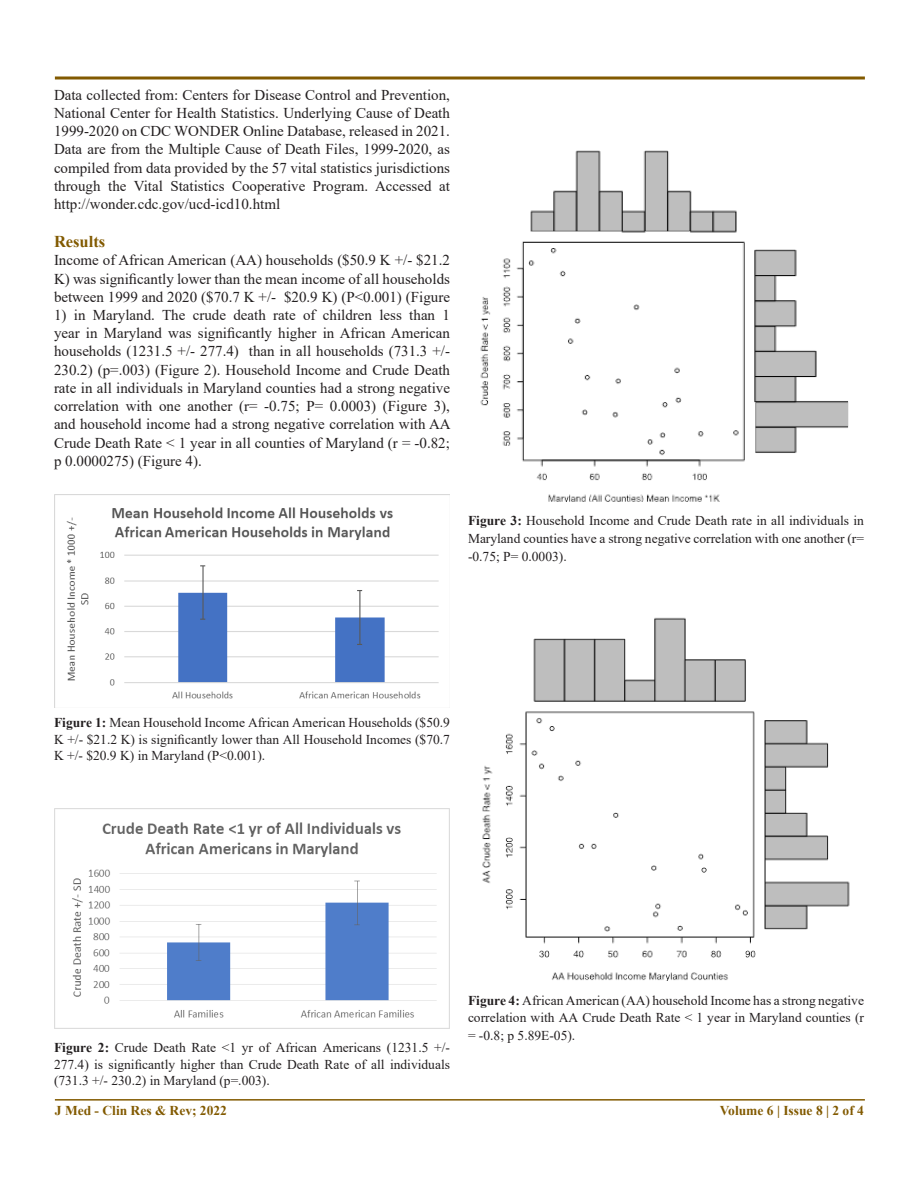
<style>
.page{position:relative;width:918px;height:1188px;background:#fff}
.page>*{position:absolute;margin:0;border:0;box-sizing:border-box;transform-origin:0 0}
.Heading{font:700 16.5px "Times New Roman";color:#825a00}
.t1{font:15px/18.1px "Times New Roman";color:#231f20;text-align:justify}
.t2{font:13.5px/16.4px "Times New Roman";color:#231f20;text-align:justify}
.t3{font:700 13.5px "Times New Roman";color:#825a00}
.s1{font-weight:700}
</style>
<div class="page">
<hr style="left:55px;top:1099px;width:810px;height:2px;background:#825a00">
<svg style="left:54px;top:76px;width:811px;height:4px;background:#a1833f"></svg>
<img style="left:54px;top:809px;width:396px;height:219px">
<img style="left:480px;top:150px;width:369px;height:352px">
<img style="left:482px;top:617px;width:368px;height:363px">
<img style="left:55px;top:494px;width:395px;height:205px">
<p class="t1" style="left:54px;top:85px;width:398px">Data collected from: Centers for Disease Control and Prevention, National Center for Health Statistics. Underlying Cause of Death 1999-2020 on CDC WONDER Online Database, released in 2021.<br>Data are from the Multiple Cause of Death Files, 1999-2020, as compiled from data provided by the 57 vital statistics jurisdictions through the Vital Statistics Cooperative Program. Accessed at http://wonder.cdc.gov/ucd-icd10.html</p>
<p class="Heading" style="left:54px;top:230px;width:53px">Results</p>
<p class="t1" style="left:54px;top:251px;width:398px">Income of African American (AA) households ($50.9 K +/- $21.2<br>K) was significantly lower than the mean income of all households between 1999 and 2020 ($70.7 K +/- $20.9 K) (P&lt;0.001) (Figure</p>
<p class="t1" style="left:54px;top:305px;width:398px">1) in Maryland. The crude death rate of children less than 1 year in Maryland was significantly higher in African American households (1231.5 +/- 277.4) than in all households (731.3 +/- 230.2) (p=.003) (Figure 2). Household Income and Crude Death rate in all individuals in Maryland counties had a strong negative correlation with one another (r= -0.75; P= 0.0003) (Figure 3), and household income had a strong negative correlation with AA Crude Death Rate &lt; 1 year in all counties of Maryland (r = -0.82; p 0.0000275) (Figure 4).</p>
<p class="t2" style="left:468px;top:511px;width:398px;line-height:17.9px"><span class="s1">Figure 3:</span> Household Income and Crude Death rate in all individuals in Maryland counties have a strong negative correlation with one another (r= -0.75; P= 0.0003).</p>
<p class="t2" style="left:54px;top:714px;width:398px"><span class="s1">Figure 1:</span> Mean Household Income African American Households ($50.9<br>K +/- $21.2 K) is significantly lower than All Household Incomes ($70.7<br>K +/- $20.9 K) in Maryland (P&lt;0.001).</p>
<p class="t2" style="left:54px;top:1039px;width:398px"><span class="s1">Figure 2:</span> Crude Death Rate &lt;1 yr of African Americans (1231.5 +/- 277.4) is significantly higher than Crude Death Rate of all individuals (731.3 +/- 230.2) in Maryland (p=.003).</p>
<p class="t2" style="left:468px;top:991px;width:398px;line-height:17.9px"><span class="s1">Figure 4:</span> African American (AA) household Income has a strong negative correlation with AA Crude Death Rate &lt; 1 year in Maryland counties (r = -0.8; p 5.89E-05).</p>
<p class="t3" style="left:55px;top:1101px;width:174px">J Med - Clin Res &amp; Rev; 2022</p>
<p class="t3" style="left:720px;top:1101px;width:146px">Volume 6 | Issue 8 | 2 of 4</p>
</div>
